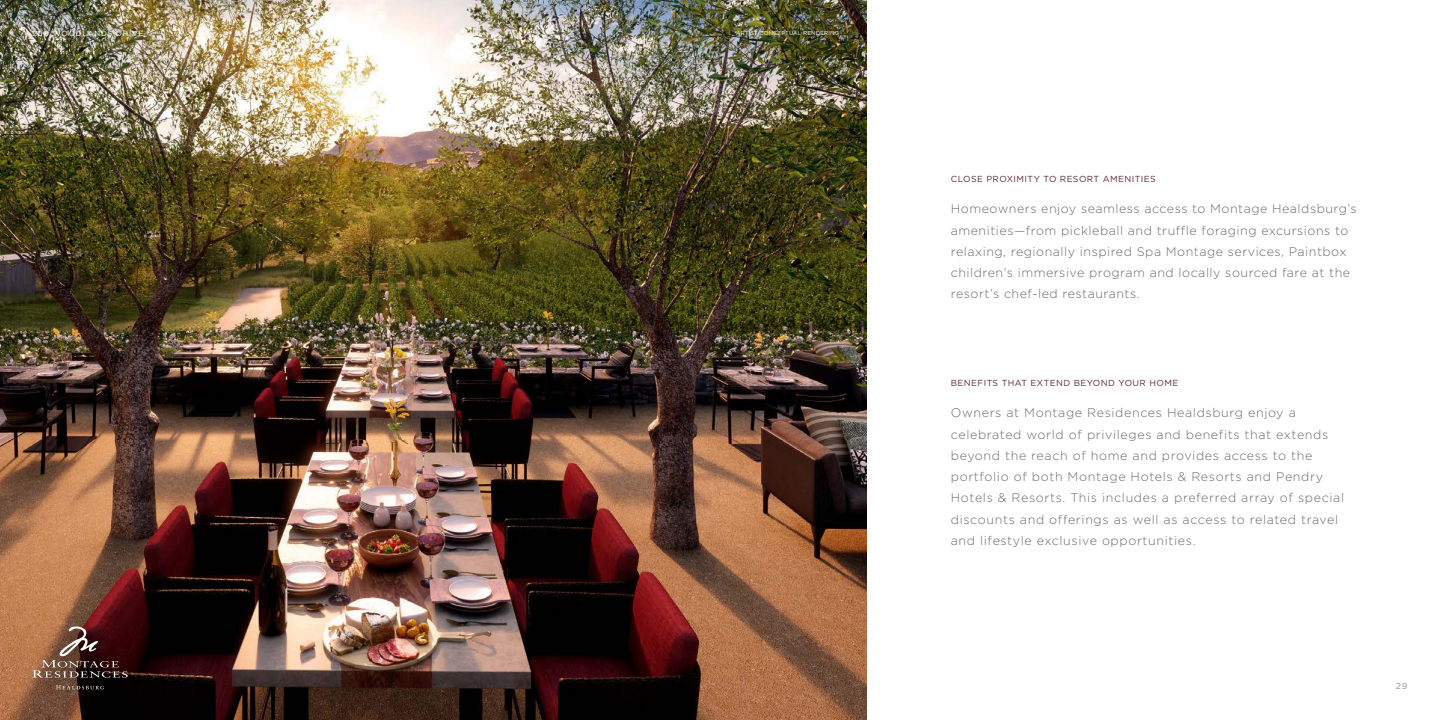
<style>
.page{position:relative;width:1440px;height:720px;background:#fff}
.page>*{position:absolute;margin:0;border:0;box-sizing:border-box;transform-origin:0 0}
.t1{font:300 12.5px/21.2px "Gotham";letter-spacing:.04em;color:#6c6b6c}
.t2{font:8.75px "Gotham";letter-spacing:.05em;color:#582931}
.t3{font:8.75px "Gotham";color:#949597}
.t4{font:7.5px "Gotham";letter-spacing:.1em;color:#fff}
.t5{font:5.62px "Gotham";letter-spacing:.02em;color:#fff}
</style>
<div class="page">
<img style="left:0;top:0;width:866px;height:720px">
<div style="left:18px;top:612px;width:124px;height:92px;background:#231f20;opacity:.41"></div>
<svg style="left:32px;top:626px;width:96px;height:52px;background:#6c463b"></svg>
<svg style="left:56px;top:685px;width:48px;height:4px"></svg>
<p class="t4" style="left:32px;top:29px;width:113px">200 WOODLANDS DRIVE</p>
<p class="t5" style="left:736px;top:29px;width:104px">ARTIST CONCEPTUAL RENDERING</p>
<p class="t2" style="left:951px;top:173px;width:206px">CLOSE PROXIMITY TO RESORT AMENITIES</p>
<p class="t1" style="left:951px;top:198px;width:407px">Homeowners enjoy seamless access to Montage Healdsburg’s amenities—from pickleball and truffle foraging excursions to relaxing, regionally inspired Spa Montage services, Paintbox children’s immersive program and locally sourced fare at the resort’s chef-led restaurants.</p>
<p class="t2" style="left:951px;top:377px;width:229px">BENEFITS THAT EXTEND BEYOND YOUR HOME</p>
<p class="t1" style="left:951px;top:402px;width:395px">Owners at Montage Residences Healdsburg enjoy a celebrated world of privileges and benefits that extends beyond the reach of home and provides access to the portfolio of both Montage Hotels &amp; Resorts and Pendry Hotels &amp; Resorts. This includes a preferred array of special discounts and offerings as well as access to related travel and lifestyle exclusive opportunities.</p>
<p class="t3" style="left:1396px;top:681px;width:13px">29</p>
</div>
